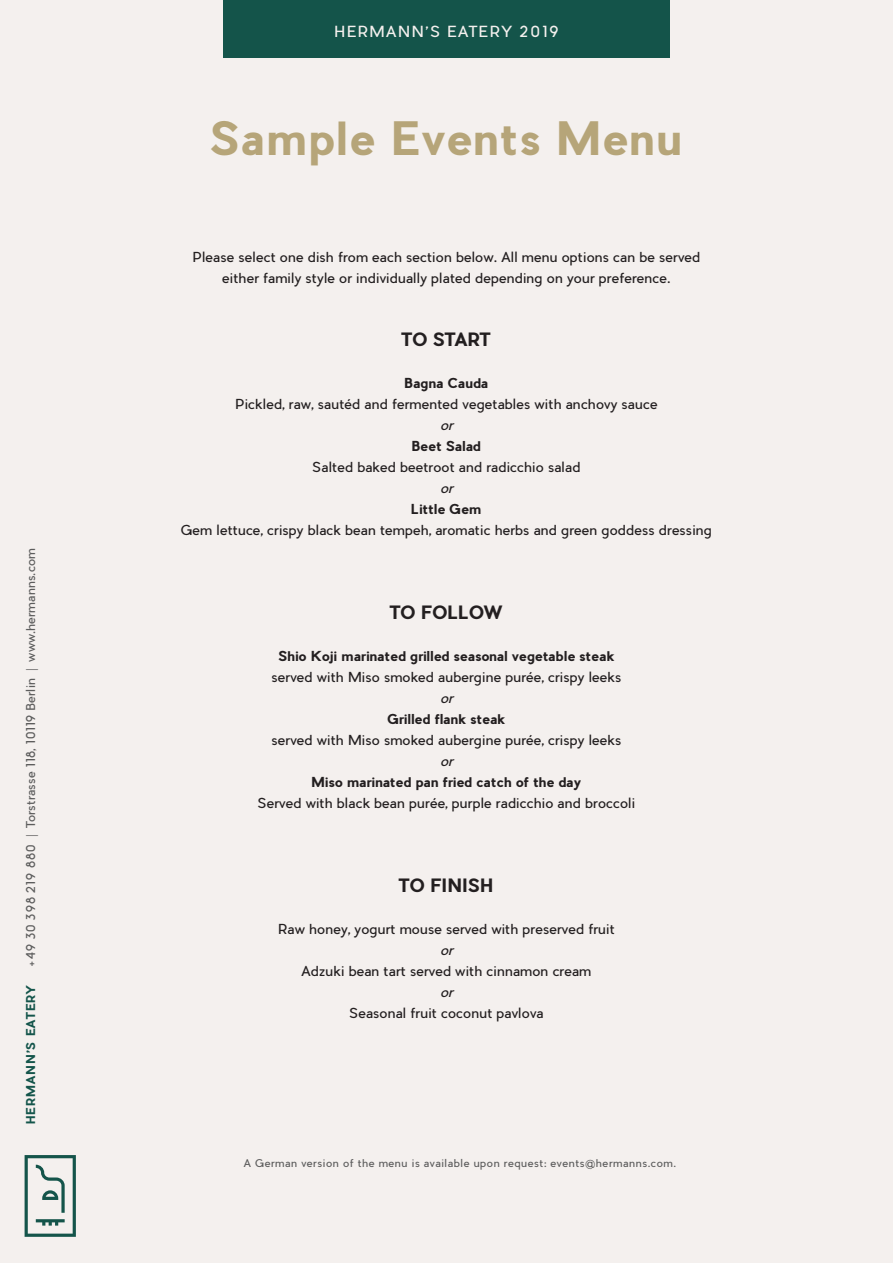
<style>
.page{position:relative;width:893px;height:1263px;background:#f4f0ee}
.page>*{position:absolute;margin:0;border:0;box-sizing:border-box;transform-origin:0 0}
.t1{font:700 45px "Pier Sans";letter-spacing:.02em;color:#b6a579}
.t2{font:700 18px "Pier Sans";color:#231f20}
.t3{font:15px "Pier Sans";letter-spacing:.08em;color:#f4f0ee}
.t4{font:13.5px/21px "Pier Sans";color:#231f20;text-align:center}
.t5{font:700 13.5px "Pier Sans";color:#231f20}
.t6{font:italic 13.5px "Pier Sans";color:#231f20}
.t7{font:12px "Pier Sans";color:#5d5d5d}
.t8{font:700 12px "Pier Sans";letter-spacing:.06em;color:#14554b}
.t9{font:10.5px "Pier Sans";letter-spacing:.04em;color:#5d5d5d}
.s1{font-family:"Univers LT Std";font-weight:300}
</style>
<div class="page">
<svg style="left:25px;top:1155px;width:51px;height:82px"></svg>
<div style="left:223px;top:0;width:447px;height:58px;background:#14544a"></div>
<p class="t7" style="left:23px;top:966px;width:420px;rotate:-90deg">+49 30 398 219 880 <span class="s1">|</span> Torstrasse 118, 10119 Berlin <span class="s1">|</span> www.hermanns.com</p>
<p class="t8" style="left:23px;top:1124px;width:142px;rotate:-90deg">HERMANN’S EATERY</p>
<p class="t3" style="left:334px;top:22px;width:226px">HERMANN’S EATERY 2019</p>
<p class="t1" style="left:210px;top:110px;width:474px">Sample Events Menu</p>
<p class="t4" style="left:193px;top:247px;width:509px">Please select one dish from each section below. All menu options can be served either family style or individually plated depending on your preference.</p>
<p class="t2" style="left:402px;top:328px;width:91px">TO START</p>
<p class="t5" style="left:405px;top:374px;width:85px">Bagna Cauda</p>
<p class="t4" style="left:235px;top:394px;width:424px">Pickled, raw, sautéd and fermented vegetables with anchovy sauce</p>
<p class="t6" style="left:440px;top:417px;width:14px">or</p>
<p class="t5" style="left:412px;top:437px;width:71px">Beet Salad</p>
<p class="t4" style="left:312px;top:457px;width:270px">Salted baked beetroot and radicchio salad</p>
<p class="t6" style="left:440px;top:480px;width:14px">or</p>
<p class="t5" style="left:411px;top:500px;width:72px">Little Gem</p>
<p class="t4" style="left:181px;top:520px;width:533px">Gem lettuce, crispy black bean tempeh, aromatic herbs and green goddess dressing</p>
<p class="t2" style="left:390px;top:601px;width:114px">TO FOLLOW</p>
<p class="t5" style="left:278px;top:647px;width:338px">Shio Koji marinated grilled seasonal vegetable steak</p>
<p class="t4" style="left:272px;top:667px;width:351px">served with Miso smoked aubergine purée, crispy leeks</p>
<p class="t6" style="left:440px;top:690px;width:14px">or</p>
<p class="t5" style="left:387px;top:710px;width:120px">Grilled flank steak</p>
<p class="t4" style="left:272px;top:730px;width:351px">served with Miso smoked aubergine purée, crispy leeks</p>
<p class="t6" style="left:440px;top:753px;width:14px">or</p>
<p class="t5" style="left:312px;top:773px;width:271px">Miso marinated pan fried catch of the day</p>
<p class="t4" style="left:258px;top:793px;width:379px">Served with black bean purée, purple radicchio and broccoli</p>
<p class="t2" style="left:399px;top:874px;width:96px">TO FINISH</p>
<p class="t4" style="left:278px;top:919px;width:338px">Raw honey, yogurt mouse served with preserved fruit</p>
<p class="t6" style="left:440px;top:942px;width:14px">or</p>
<p class="t4" style="left:301px;top:961px;width:291px">Adzuki bean tart served with cinnamon cream</p>
<p class="t6" style="left:440px;top:984px;width:14px">or</p>
<p class="t4" style="left:349px;top:1003px;width:196px">Seasonal fruit coconut pavlova</p>
<p class="t9" style="left:244px;top:1157px;width:434px">A German version of the menu is available upon request: events@hermanns.com.</p>
</div>
